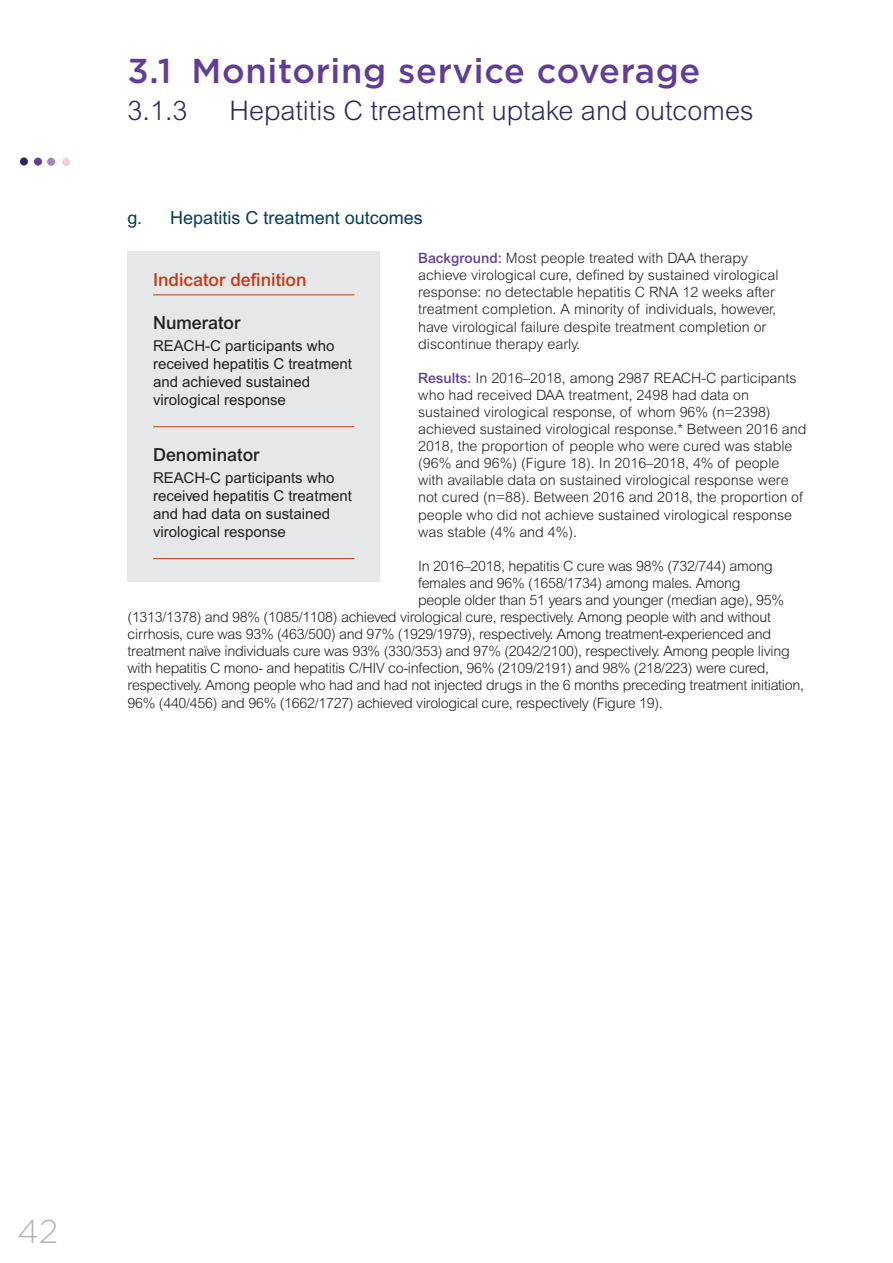
<style>
.page{position:relative;width:893px;height:1263px;background:#fff}
.page>*{position:absolute;margin:0;border:0;box-sizing:border-box;transform-origin:0 0}
.HCV_H2_-__on_continu{font:500 34.5px "Gotham";letter-spacing:.02em;color:#613d98}
.t1{font:300 33px "Gotham";color:#b6b7bb}
.HCV_H3_-_on_continui{font:300 27px "Arial MT Pro";color:#2a2962}
.HCV_H5_-_continuatio{font:18px "Arial MT Pro";color:#003d5c}
.HCV-ID_Heading{font:500 18px "Arial MT Pro";color:#c43911}
.HVC-ID_Label_-_Denom{font:500 18px "Arial MT Pro";color:#231f20}
.HVC-ID_Label{font:500 18px "Arial MT Pro";color:#231f20}
.HCV-ID_text{font:15px/18px "Arial MT Pro";color:#231f20}
.HCV_Body_copy{font:300 14.25px/17.1px "Arial MT Pro";letter-spacing:-.005em;color:#231f20}
.s1{font-weight:500;color:#613d98}
</style>
<div class="page">
<div style="left:20px;top:157px;width:8px;height:9px;background:#2a2962;border-radius:50%"></div>
<div style="left:34px;top:158px;width:8px;height:8px;background:#603d98;border-radius:50%"></div>
<div style="left:47px;top:158px;width:8px;height:8px;background:#a184bd;border-radius:50%"></div>
<div style="left:62px;top:158px;width:8px;height:8px;background:#f1cde0;border-radius:50%"></div>
<div style="left:128px;top:252px;width:252px;height:330px;background:#e6e7e9"></div>
<hr style="left:153px;top:294px;width:201px;height:1px;background:#c43911">
<hr style="left:153px;top:426px;width:201px;height:1px;background:#c43911">
<hr style="left:153px;top:558px;width:201px;height:1px;background:#c43911">
<p class="HCV_H2_-__on_continu" style="left:128px;top:48px;width:574px">3.1 Monitoring service coverage</p>
<p class="HCV_H3_-_on_continui" style="left:128px;top:93px;width:62px">3.1.3</p>
<p class="HCV_H3_-_on_continui" style="left:230px;top:93px;width:525px">Hepatitis C treatment uptake and outcomes</p>
<p class="HCV_H5_-_continuatio" style="left:128px;top:207px;width:297px">g. Hepatitis C treatment outcomes</p>
<p class="HCV_Body_copy" style="left:418px;top:250px;width:362px"><span class="s1">Background:</span> Most people treated with DAA therapy achieve virological cure, defined by sustained virological response: no detectable hepatitis C RNA 12 weeks after treatment completion. A minority of individuals, however, have virological failure despite treatment completion or discontinue therapy early.</p>
<p class="HCV_Body_copy" style="left:418px;top:369px;width:390px"><span class="s1">Results:</span> In 2016–2018, among 2987 REACH-C participants who had received DAA treatment, 2498 had data on sustained virological response, of whom 96% (n=2398) achieved sustained virological response.* Between 2016 and 2018, the proportion of people who were cured was stable (96% and 96%) (Figure 18). In 2016–2018, 4% of people with available data on sustained virological response were not cured (n=88). Between 2016 and 2018, the proportion of people who did not achieve sustained virological response was stable (4% and 4%).</p>
<p class="HCV_Body_copy" style="left:418px;top:558px;width:356px">In 2016–2018, hepatitis C cure was 98% (732/744) among</p>
<p class="HCV_Body_copy" style="left:418px;top:575px;width:324px">females and 96% (1658/1734) among males. Among</p>
<p class="HCV_Body_copy" style="left:418px;top:592px;width:367px">people older than 51 years and younger (median age), 95%</p>
<p class="HCV_Body_copy" style="left:128px;top:609px;width:645px">(1313/1378) and 98% (1085/1108) achieved virological cure, respectively. Among people with and without</p>
<p class="HCV_Body_copy" style="left:128px;top:626px;width:645px">cirrhosis, cure was 93% (463/500) and 97% (1929/1979), respectively. Among treatment-experienced and</p>
<p class="HCV_Body_copy" style="left:128px;top:643px;width:664px">treatment naïve individuals cure was 93% (330/353) and 97% (2042/2100), respectively. Among people living</p>
<p class="HCV_Body_copy" style="left:128px;top:660px;width:643px">with hepatitis C mono- and hepatitis C/HIV co-infection, 96% (2109/2191) and 98% (218/223) were cured,</p>
<p class="HCV_Body_copy" style="left:128px;top:677px;width:678px">respectively. Among people who had and had not injected drugs in the 6 months preceding treatment initiation,</p>
<p class="HCV_Body_copy" style="left:128px;top:694px;width:537px">96% (440/456) and 96% (1662/1727) achieved virological cure, respectively (Figure 19).</p>
<p class="HCV-ID_Heading" style="left:153px;top:269px;width:155px">Indicator definition</p>
<p class="HVC-ID_Label" style="left:153px;top:312px;width:89px">Numerator</p>
<p class="HCV-ID_text" style="left:153px;top:338px;width:200px">REACH‑C participants who received hepatitis C treatment and achieved sustained virological response</p>
<p class="HVC-ID_Label_-_Denom" style="left:153px;top:444px;width:108px">Denominator</p>
<p class="HCV-ID_text" style="left:153px;top:469px;width:200px">REACH‑C participants who received hepatitis C treatment and had data on sustained virological response</p>
<h2 class="t1" style="left:17px;top:1210px;width:43px">42</h2>
</div>
